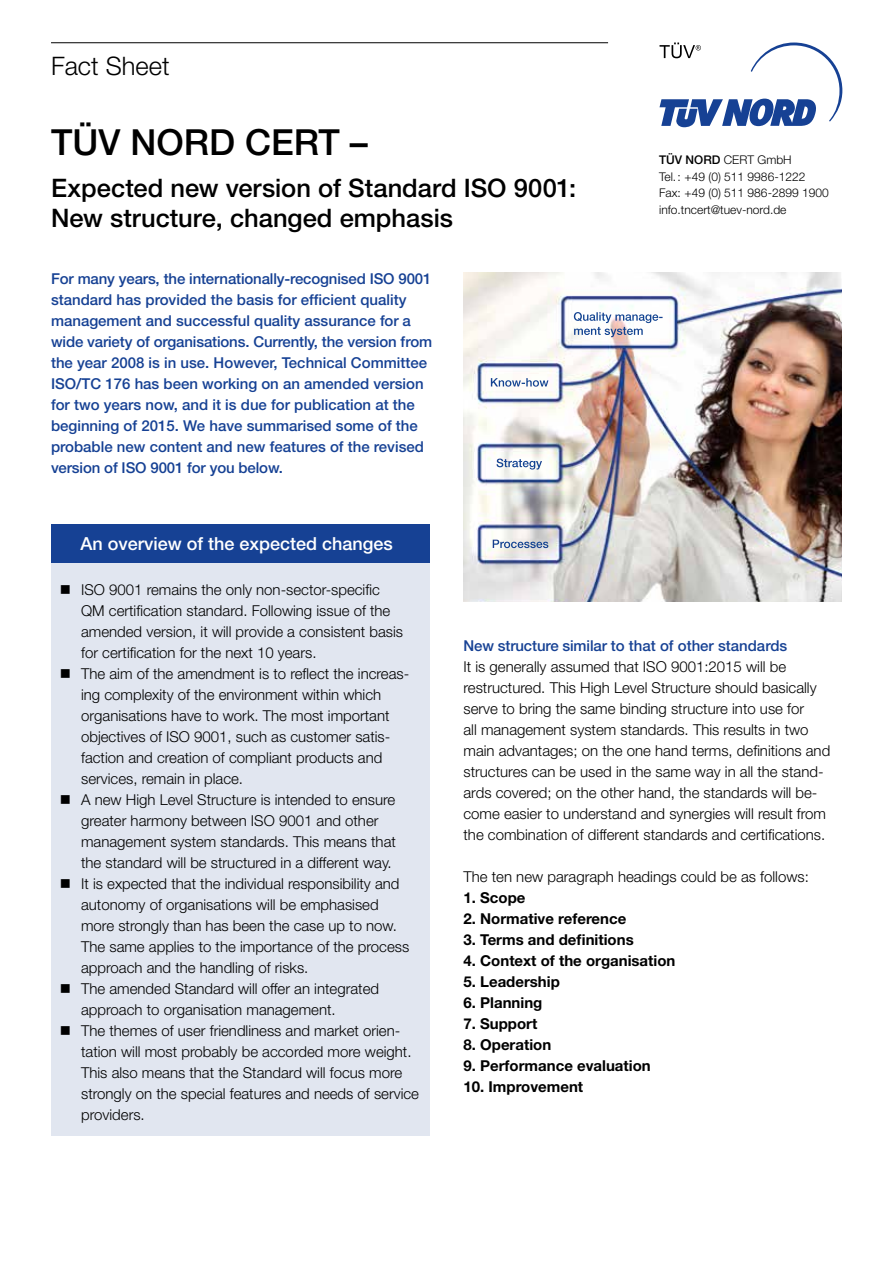
<style>
.page{position:relative;width:893px;height:1263px;background:#fff}
.page>*{position:absolute;margin:0;border:0;box-sizing:border-box;transform-origin:0 0}
.t1{font:500 36px "Helvetica Neue";color:#000}
.t2{font:500 25.5px/30px "Helvetica Neue";color:#000}
.t3{font:300 25.5px "Helvetica Neue";color:#000}
.t4{font:500 18px "Helvetica Neue";color:#fff}
.t5{font:300 15px/21px "Helvetica Neue";color:#000}
.t6{font:500 15px/21px "Helvetica Neue";color:#164194}
.t7{font:700 15px "Helvetica Neue";color:#000}
.t8{font:300 12px/16.5px "Helvetica Neue";color:#000}
.s1{font-weight:500}
</style>
<div class="page">
<hr style="left:51px;top:42px;width:557px;height:1px;background:#000">
<svg style="left:659px;top:43px;width:183px;height:84px"></svg>
<div style="left:51px;top:524px;width:378px;height:611px;background:#e1e6f0"></div>
<div style="left:51px;top:524px;width:378px;height:39px;background:#164194"></div>
<img style="left:463px;top:272px;width:379px;height:330px">
<img style="left:574px;top:312px;width:84px;height:11px">
<img style="left:491px;top:378px;width:57px;height:9px">
<img style="left:496px;top:458px;width:46px;height:11px">
<img style="left:493px;top:539px;width:55px;height:9px">
<h2 class="t3" style="left:51px;top:51px;width:120px">Fact Sheet</h2>
<h1 class="t1" style="left:51px;top:120px;width:318px">TÜV NORD CERT –</h1>
<h2 class="t2" style="left:51px;top:172px;width:527px">Expected new version of Standard ISO 9001:<br>New structure, changed emphasis</h2>
<p class="t6" style="left:51px;top:268px;width:383px">For many years, the internationally-recognised ISO 9001 standard has provided the basis for efficient quality management and successful quality assurance for a wide variety of organisations. Currently, the version from the year 2008 is in use. However, Technical Committee ISO/TC 176 has been working on an amended version for two years now, and it is due for publication at the beginning of 2015. We have summarised some of the probable new content and new features of the revised version of ISO 9001 for you below.</p>
<p class="t8" style="left:659px;top:152px;width:171px"><span class="s1">TÜV NORD</span> CERT GmbH<br>Tel. : +49 (0) 511 9986-1222<br>Fax: +49 (0) 511 986-2899 1900 info.tncert@tuev-nord.de</p>
<p class="t4" style="left:80px;top:533px;width:314px">An overview of the expected changes</p>
<p class="t5" style="left:81px;top:579px;width:323px;text-indent:-21px">■ ISO 9001 remains the only non-sector-specific QM certification standard. Following issue of the amended version, it will provide a consistent basis for certification for the next 10 years.</p>
<p class="t5" style="left:81px;top:663px;width:330px;text-indent:-21px">■ The aim of the amendment is to reflect the increas&shy;ing complexity of the environment within which organisations have to work. The most important objectives of ISO 9001, such as customer satis&shy;faction and creation of compliant products and services, remain in place.</p>
<p class="t5" style="left:81px;top:789px;width:316px;text-indent:-21px">■ A new High Level Structure is intended to ensure greater harmony between ISO 9001 and other management system standards. This means that the standard will be structured in a different way.</p>
<p class="t5" style="left:81px;top:873px;width:330px;text-indent:-21px">■ It is expected that the individual responsibility and autonomy of organisations will be emphasised more strongly than has been the case up to now.<br>The same applies to the importance of the process approach and the handling of risks.</p>
<p class="t5" style="left:81px;top:978px;width:299px;text-indent:-21px">■ The amended Standard will offer an integrated approach to organisation management.</p>
<p class="t5" style="left:81px;top:1020px;width:339px;text-indent:-21px">■ The themes of user friendliness and market orien&shy;tation will most probably be accorded more weight.<br>This also means that the Standard will focus more strongly on the special features and needs of service providers.</p>
<p class="t6" style="left:463px;top:635px;width:325px">New structure similar to that of other standards</p>
<p class="t5" style="left:463px;top:656px;width:368px">It is generally assumed that ISO 9001:2015 will be restructured. This High Level Structure should basically serve to bring the same binding structure into use for<br>all management system standards. This results in two main advantages; on the one hand terms, definitions and structures can be used in the same way in all the stand&shy;ards covered; on the other hand, the standards will be&shy;come easier to understand and synergies will result from the combination of different standards and certifications.</p>
<p class="t5" style="left:463px;top:866px;width:347px">The ten new paragraph headings could be as follows:</p>
<p class="t7" style="left:463px;top:888px;width:63px">1. Scope</p>
<p class="t7" style="left:463px;top:909px;width:164px">2. Normative reference</p>
<p class="t7" style="left:463px;top:930px;width:172px">3. Terms and definitions</p>
<p class="t7" style="left:463px;top:951px;width:213px">4. Context of the organisation</p>
<p class="t7" style="left:463px;top:972px;width:98px">5. Leadership</p>
<p class="t7" style="left:463px;top:993px;width:80px">6. Planning</p>
<p class="t7" style="left:463px;top:1014px;width:75px">7. Support</p>
<p class="t7" style="left:463px;top:1035px;width:89px">8. Operation</p>
<p class="t7" style="left:463px;top:1056px;width:189px">9. Performance evaluation</p>
<p class="t7" style="left:463px;top:1077px;width:121px">10. Improvement</p>
</div>
